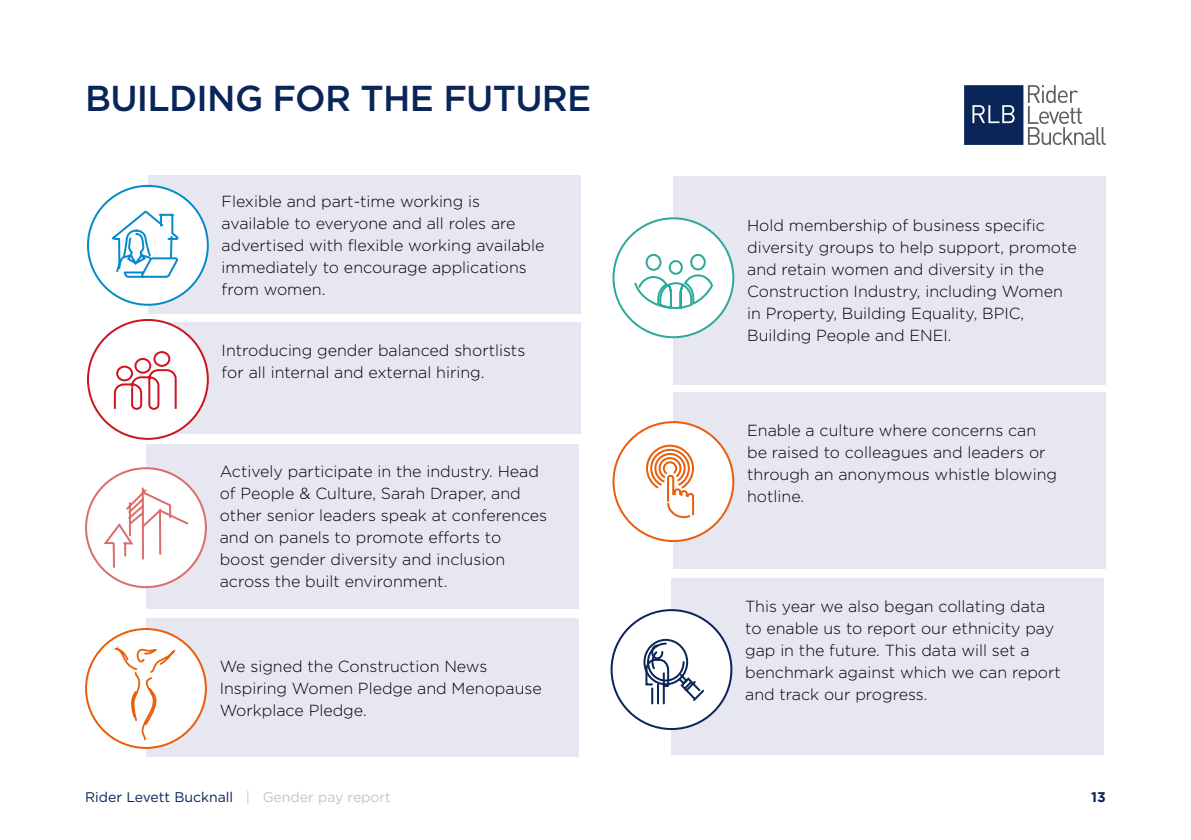
<style>
.page{position:relative;width:1191px;height:840px;background:#fff}
.page>*{position:absolute;margin:0;border:0;box-sizing:border-box;transform-origin:0 0}
.t1{font:500 36px "Gotham";letter-spacing:-.02em;color:#0a2558}
.t2{font:300 16px/22px "Gotham";color:#000}
.t3{font:14px "Gotham";color:#0a2558}
.t4{font:700 14px "Gotham";color:#0a2558}
.s1{color:#c3c5c5}
</style>
<div class="page">
<div style="left:146px;top:618px;width:432px;height:139px;background:#e6e7f1"></div>
<div style="left:86px;top:628px;width:120px;height:119px;background:#fff;border-radius:50%"></div>
<div style="left:85px;top:627px;width:122px;height:121px;border:2px solid #ea5d0a;border-radius:50%"></div>
<div style="left:673px;top:392px;width:433px;height:176px;background:#e6e7f1"></div>
<div style="left:613px;top:422px;width:120px;height:118px;background:#fff;border-radius:50%"></div>
<div style="left:671px;top:578px;width:433px;height:176px;background:#e6e7f1"></div>
<div style="left:611px;top:609px;width:120px;height:119px;background:#fff;border-radius:50%"></div>
<div style="left:610px;top:608px;width:122px;height:121px;border:2px solid #0a2558;border-radius:50%"></div>
<div style="left:148px;top:175px;width:432px;height:139px;background:#e6e7f1"></div>
<div style="left:88px;top:186px;width:120px;height:118px;background:#fff;border-radius:50%"></div>
<div style="left:87px;top:185px;width:122px;height:120px;border:2px solid #078acc;border-radius:50%"></div>
<div style="left:148px;top:322px;width:432px;height:112px;background:#e6e7f1"></div>
<div style="left:88px;top:320px;width:120px;height:118px;background:#fff;border-radius:50%"></div>
<div style="left:87px;top:319px;width:122px;height:120px;border:2px solid #cd1421;border-radius:50%"></div>
<div style="left:146px;top:444px;width:432px;height:164px;background:#e6e7f1"></div>
<div style="left:86px;top:468px;width:120px;height:118px;background:#fff;border-radius:50%"></div>
<div style="left:85px;top:467px;width:122px;height:120px;border:2px solid #da6d6e;border-radius:50%"></div>
<div style="left:673px;top:176px;width:433px;height:208px;background:#e6e7f1"></div>
<div style="left:613px;top:218px;width:120px;height:119px;background:#fff;border-radius:50%"></div>
<svg style="left:111px;top:210px;width:68px;height:68px"></svg>
<svg style="left:113px;top:351px;width:64px;height:59px"></svg>
<svg style="left:102px;top:486px;width:88px;height:82px"></svg>
<svg style="left:114px;top:647px;width:62px;height:93px"></svg>
<svg style="left:632px;top:217px;width:82px;height:302px"></svg>
<svg style="left:643px;top:638px;width:61px;height:67px"></svg>
<svg style="left:964px;top:85px;width:142px;height:60px"></svg>
<h1 class="t1" style="left:85px;top:83px;width:508px">BUILDING FOR THE FUTURE</h1>
<p class="t2" style="left:222px;top:191px;width:324px">Flexible and part-time working is available to everyone and all roles are advertised with flexible working available immediately to encourage applications from women.</p>
<p class="t2" style="left:222px;top:340px;width:305px">Introducing gender balanced shortlists for all internal and external hiring.</p>
<p class="t2" style="left:220px;top:461px;width:329px">Actively participate in the industry. Head of People &amp; Culture, Sarah Draper, and other senior leaders speak at conferences and on panels to promote efforts to boost gender diversity and inclusion across the built environment.</p>
<p class="t2" style="left:220px;top:655px;width:323px">We signed the Construction News<br>Inspiring Women Pledge and Menopause<br>Workplace Pledge.</p>
<p class="t2" style="left:747px;top:215px;width:331px">Hold membership of business specific diversity groups to help support, promote and retain women and diversity in the Construction Industry, including Women in Property, Building Equality, BPIC, Building People and ENEI.</p>
<p class="t2" style="left:747px;top:420px;width:311px">Enable a culture where concerns can be raised to colleagues and leaders or through an anonymous whistle blowing hotline.</p>
<p class="t2" style="left:745px;top:595px;width:317px">This year we also began collating data to enable us to report our ethnicity pay gap in the future. This data will set a benchmark against which we can report and track our progress.</p>
<p class="t3" style="left:85px;top:790px;width:307px">Rider Levett Bucknall <span class="s1">| Gender pay report</span></p>
<p class="t4" style="left:1091px;top:791px;width:16px">13</p>
</div>
